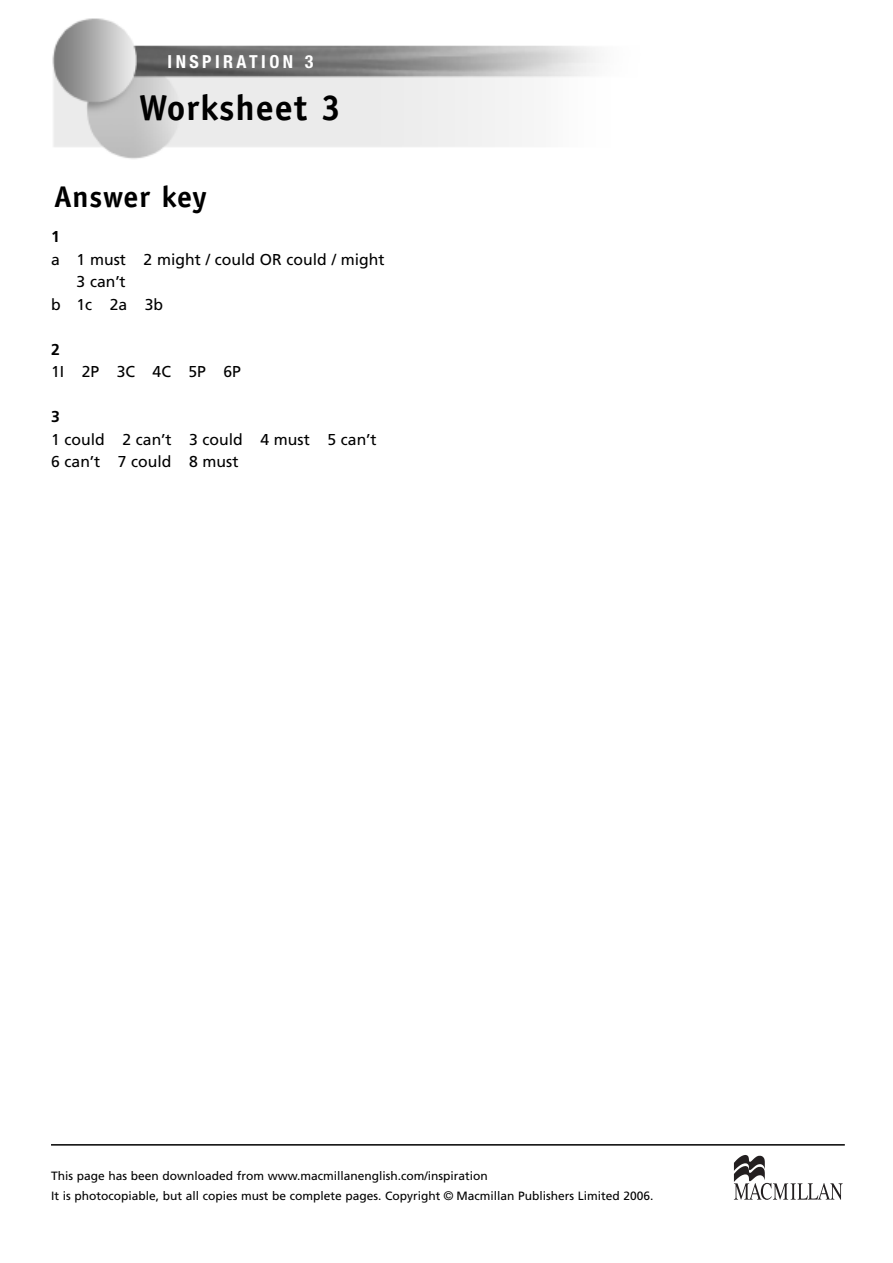
<style>
.page{position:relative;width:893px;height:1263px;background:#fff}
.page>*{position:absolute;margin:0;border:0;box-sizing:border-box;transform-origin:0 0}
.t1{font:700 36px "Officina Sans";letter-spacing:.03em;color:#000}
.t2{font:700 30px "Officina Sans";letter-spacing:.03em;color:#000}
.t3{font:700 condensed 18px "Helvetica Neue";letter-spacing:.19em;color:#fff}
.t4{font:15.75px/22.5px "Frutiger";color:#000}
.t5{font:700 15.75px "Frutiger";color:#000}
.t6{font:12px/20.2px "Frutiger";color:#000}
.s1{font-family:"Helvetica"}
</style>
<div class="page">
<hr style="left:51px;top:1144px;width:794px;height:1px;background:#000">
<svg style="left:734px;top:1155px;width:109px;height:45px"></svg>
<img style="left:52px;top:18px;width:544px;height:141px">
<h3 class="t3" style="left:168px;top:51px;width:147px">INSPIRATION 3</h3>
<h1 class="t1" style="left:139px;top:94px;width:203px">Worksheet 3</h1>
<h2 class="t2" style="left:54px;top:185px;width:155px">Answer key</h2>
<h3 class="t5" style="left:51px;top:230px;width:10px">1</h3>
<h3 class="t4" style="left:51px;top:249px;width:335px">a 1 must 2 might / could OR could / might</h3>
<h3 class="t4" style="left:77px;top:272px;width:51px">3 can’t</h3>
<h3 class="t4" style="left:51px;top:294px;width:114px">b 1c 2a 3b</h3>
<h3 class="t5" style="left:51px;top:343px;width:10px">2</h3>
<h3 class="t4" style="left:51px;top:362px;width:192px">1I 2P 3C 4C 5P 6P</h3>
<h3 class="t5" style="left:51px;top:410px;width:10px">3</h3>
<h3 class="t4" style="left:51px;top:429px;width:327px">1 could 2 can’t 3 could 4 must 5 can’t<br>6 can’t 7 could 8 must</h3>
<p class="t6" style="left:51px;top:1167px;width:604px">This page has been downloaded from www.macmillanenglish.com/inspiration<br>It is photocopiable, but all copies must be complete pages. Copyright <span class="s1">©</span> Macmillan Publishers Limited 2006.</p>
</div>
